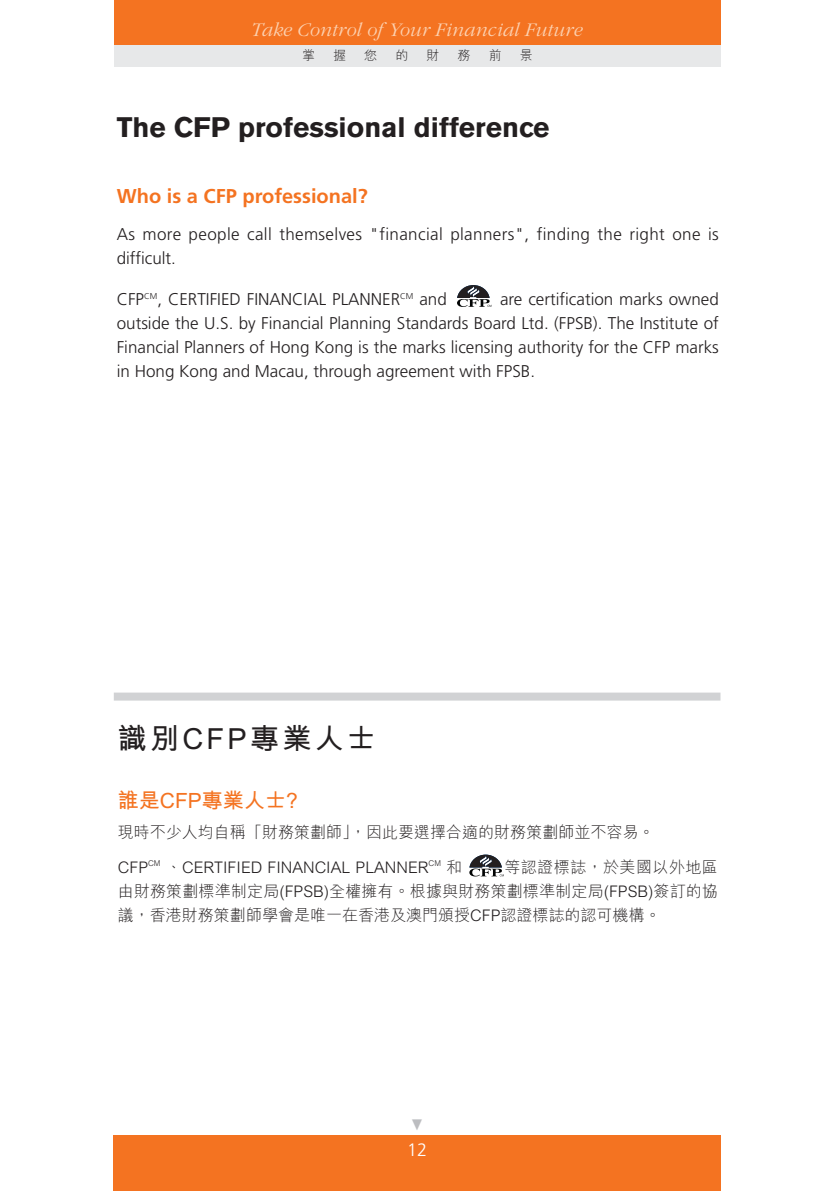
<style>
.page{position:relative;width:823px;height:1191px;background:#fff}
.page>*{position:absolute;margin:0;border:0;box-sizing:border-box;transform-origin:0 0}
.t1{font:700 29px "M Hei";letter-spacing:.11em;color:#231f20}
.t2{font:700 28px "Nissan AG";color:#231f20}
.t3{font:700 21px "M Hei";color:#f47321}
.t4{font:italic 300 20px "Garamond";color:#fcd0af}
.t5{font:700 20px "Frutiger";color:#f47321}
.t6{font:300 18px "Frutiger";color:#fff}
.t7{font:300 17px/24px "Frutiger";color:#231f20;text-align:justify}
.t8{font:300 17px/24px "Frutiger";letter-spacing:.02em;color:#231f20}
.t9{font:300 16px/24px "M Hei";color:#231f20;text-align:justify}
.t10{font:700 14px "M Hei";color:#bcbdc0}
.t11{font:300 13px "M Hei";color:#231f20}
</style>
<div class="page">
<div style="left:114px;top:0;width:606px;height:67px;background:#e7e8e9"></div>
<div style="left:114px;top:692px;width:606px;height:8px;background:#d1d2d4"></div>
<div style="left:114px;top:1135px;width:606px;height:56px;background:#f47321"></div>
<div style="left:114px;top:0;width:606px;height:45px;background:#f47321"></div>
<svg style="left:457px;top:285px;width:34px;height:22px"></svg>
<svg style="left:469px;top:854px;width:34px;height:22px"></svg>
<p class="t4" style="left:251px;top:18px;width:332px">Take Control of Your Financial Future</p>
<p class="t11" style="left:302px;top:48px;width:14px">掌</p>
<p class="t11" style="left:333px;top:48px;width:14px">握</p>
<p class="t11" style="left:364px;top:48px;width:14px">您</p>
<p class="t11" style="left:395px;top:48px;width:14px">的</p>
<p class="t11" style="left:426px;top:48px;width:14px">財</p>
<p class="t11" style="left:457px;top:48px;width:14px">務</p>
<p class="t11" style="left:488px;top:48px;width:14px">前</p>
<p class="t11" style="left:519px;top:48px;width:14px">景</p>
<h2 class="t2" style="left:117px;top:117px;width:434px">The CFP professional difference</h2>
<p class="t5" style="left:117px;top:188px;width:252px">Who is a CFP professional?</p>
<p class="t8" style="left:117px;top:223px;width:603px">As more people call themselves "financial planners", finding the right one is difficult.</p>
<p class="t7" style="left:117px;top:288px;width:331px">CFP<sup>CM</sup>, CERTIFIED FINANCIAL PLANNER<sup>CM</sup> and</p>
<p class="t7" style="left:117px;top:288px;width:603px;text-indent:383px">are certification marks owned outside the U.S. by Financial Planning Standards Board Ltd. (FPSB). The Institute of Financial Planners of Hong Kong is the marks licensing authority for the CFP marks in Hong Kong and Macau, through agreement with FPSB.</p>
<h1 class="t1" style="left:118px;top:723px;width:259px">識別CFP專業人士</h1>
<p class="t3" style="left:118px;top:790px;width:181px">誰是CFP專業人士?</p>
<p class="t9" style="left:118px;top:820px;width:537px">現時不少人均自稱「財務策劃師」，因此要選擇合適的財務策劃師並不容易。</p>
<p class="t9" style="left:118px;top:856px;width:345px">CFP<sup>CM</sup> 、CERTIFIED FINANCIAL PLANNER<sup>CM</sup> 和</p>
<p class="t9" style="left:118px;top:856px;width:601px;text-indent:386px">等認證標誌，於美國以外地區由財務策劃標準制定局(FPSB)全權擁有。根據與財務策劃標準制定局(FPSB)簽訂的協議，香港財務策劃師學會是唯一在香港及澳門頒授CFP認證標誌的認可機構。</p>
<p class="t10" style="left:410px;top:1117px;width:15px">▼</p>
<p class="t6" style="left:407px;top:1142px;width:22px">12</p>
</div>
